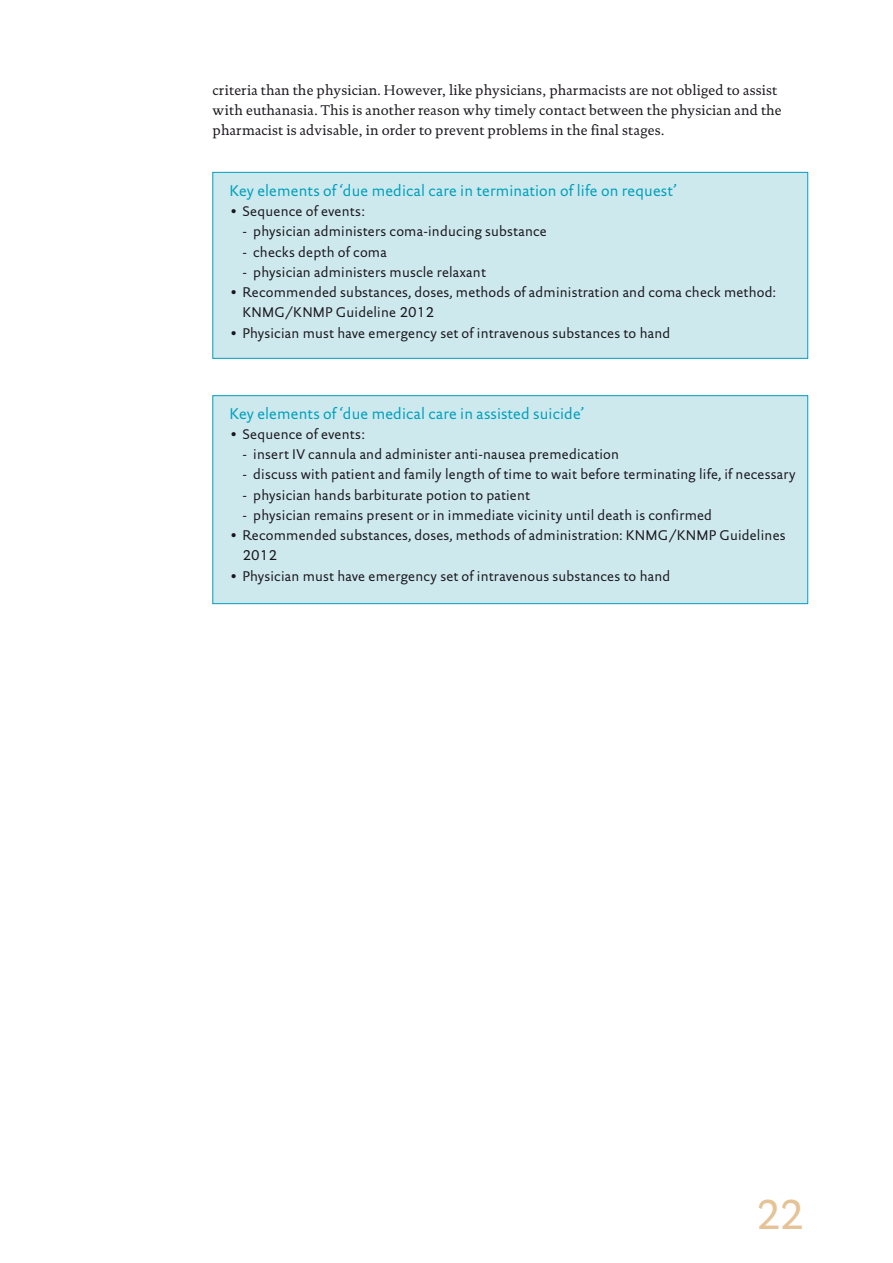
<style>
.page{position:relative;width:893px;height:1263px;background:#fff}
.page>*{position:absolute;margin:0;border:0;box-sizing:border-box;transform-origin:0 0}
.t1{font:42px "DTL Documenta Sans TOT";color:#e6c297}
.t2{font:15.75px "DTL Documenta Sans TOT";letter-spacing:.01em;color:#009fbb}
.t3{font:14.25px/20.2px "DTL Documenta Sans TOT";letter-spacing:.015em;color:#1a171c}
.t4{font:14.25px/20.2px "DTL Documenta TOT";letter-spacing:.01em;color:#1a171c}
</style>
<div class="page">
<div style="left:213px;top:395px;width:595px;height:209px;background:#cde9ee;border:1px solid #009fbb"></div>
<div style="left:213px;top:172px;width:595px;height:186px;background:#cde9ee;border:1px solid #009fbb"></div>
<p class="t4" style="left:213px;top:79px;width:570px">criteria than the physician. However, like physicians, pharmacists are not obliged to assist with euthanasia. This is another reason why timely contact between the physician and the pharmacist is advisable, in order to prevent problems in the final stages.</p>
<p class="t2" style="left:230px;top:181px;width:448px">Key elements of ‘due medical care in termination of life on request’</p>
<p class="t3" style="left:230px;top:201px;width:137px">• Sequence of events:</p>
<p class="t3" style="left:242px;top:221px;width:306px">- physician administers coma-inducing substance</p>
<p class="t3" style="left:242px;top:241px;width:146px">- checks depth of coma</p>
<p class="t3" style="left:242px;top:262px;width:245px">- physician administers muscle relaxant</p>
<p class="t3" style="left:242px;top:282px;width:535px;text-indent:-13px">• Recommended substances, doses, methods of administration and coma check method:<br>KNMG/KNMP Guideline 2012</p>
<p class="t3" style="left:230px;top:322px;width:442px">• Physician must have emergency set of intravenous substances to hand</p>
<p class="t2" style="left:230px;top:404px;width:356px">Key elements of ‘due medical care in assisted suicide’</p>
<p class="t3" style="left:230px;top:424px;width:137px">• Sequence of events:</p>
<p class="t3" style="left:242px;top:444px;width:378px">- insert IV cannula and administer anti-nausea premedication</p>
<p class="t3" style="left:242px;top:464px;width:555px">- discuss with patient and family length of time to wait before terminating life, if necessary</p>
<p class="t3" style="left:242px;top:484px;width:289px">- physician hands barbiturate potion to patient</p>
<p class="t3" style="left:242px;top:505px;width:471px">- physician remains present or in immediate vicinity until death is confirmed</p>
<p class="t3" style="left:242px;top:525px;width:545px;text-indent:-13px">• Recommended substances, doses, methods of administration: KNMG/KNMP Guidelines<br>2012</p>
<p class="t3" style="left:230px;top:565px;width:442px">• Physician must have emergency set of intravenous substances to hand</p>
<h1 class="t1" style="left:755px;top:1189px;width:50px">22</h1>
</div>
